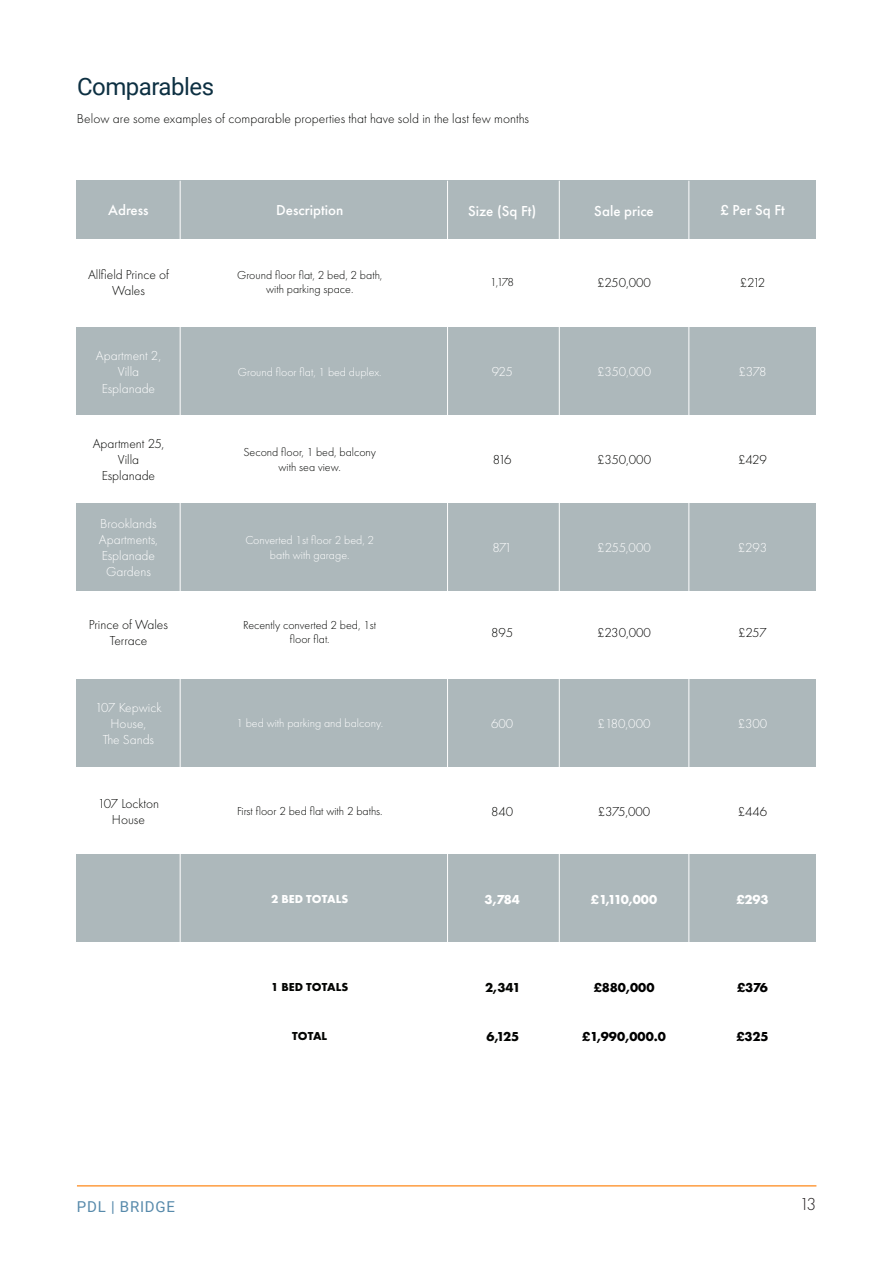
<style>
.page{position:relative;width:893px;height:1263px;background:#fff}
.page>*{position:absolute;margin:0;border:0;box-sizing:border-box;transform-origin:0 0}
.t1{font:24px "Roboto";letter-spacing:-.02em;color:#0d3042}
.t2{font:300 18px "Futura PT";color:#231f20}
.t3{font:500 15px "Futura PT";color:#fff}
.t4{font:15px "Roboto";letter-spacing:.05em;color:#578aab}
.t5{font:300 13.5px/16.2px "Futura PT";color:#040503;text-align:center}
.t6{font:300 13.5px/16.2px "Futura PT";color:#fff;text-align:center}
.t7{font:700 13.5px "Futura PT";color:#000001}
.t8{font:300 13.5px "Futura PT";color:#000001}
.t9{font:700 13.5px "Futura PT";color:#fff}
.t10{font:700 13.5px "Futura PT";letter-spacing:-.04em;color:#040503}
.t11{font:300 12px "Futura PT";color:#040503}
.t12{font:300 12px "Futura PT";color:#fff}
.t13{font:700 12px "Futura PT";color:#040503}
.t14{font:700 12px "Futura PT";letter-spacing:.01em;color:#fff}
</style>
<div class="page">
<div style="left:77px;top:180px;width:739px;height:59px;background:#adb8bb"></div>
<div style="left:77px;top:327px;width:739px;height:88px;background:#adb8bb"></div>
<div style="left:77px;top:679px;width:739px;height:88px;background:#adb8bb"></div>
<div style="left:77px;top:503px;width:739px;height:88px;background:#adb8bb"></div>
<div style="left:77px;top:854px;width:739px;height:88px;background:#adb8bb"></div>
<hr style="left:180px;top:181px;width:1px;height:912px;background:#fff">
<hr style="left:447px;top:181px;width:1px;height:912px;background:#fff">
<hr style="left:559px;top:181px;width:1px;height:912px;background:#fff">
<hr style="left:688px;top:181px;width:1px;height:912px;background:#fff">
<hr style="left:77px;top:1185px;width:739px;height:1px;background:#fe7c00">
<p class="t1" style="left:77px;top:69px;width:139px">Comparables</p>
<p class="t5" style="left:77px;top:111px;width:454px">Below are some examples of comparable properties that have sold in the last few months</p>
<p class="t3" style="left:108px;top:201px;width:42px">Adress</p>
<p class="t3" style="left:276px;top:201px;width:69px">Description</p>
<p class="t3" style="left:468px;top:202px;width:70px">Size (Sq Ft)</p>
<p class="t5" style="left:88px;top:266px;width:82px">Allfield Prince of<br>Wales</p>
<p class="t6" style="left:96px;top:348px;width:67px">Apartment 2,<br>Villa</p>
<p class="t6" style="left:102px;top:380px;width:55px">Esplanade</p>
<p class="t5" style="left:93px;top:435px;width:73px">Apartment 25,<br>Villa</p>
<p class="t5" style="left:102px;top:468px;width:55px">Esplanade</p>
<p class="t6" style="left:99px;top:515px;width:61px;text-align:left">Brooklands<br>Apartments,</p>
<p class="t6" style="left:102px;top:548px;width:55px">Esplanade<br>Gardens</p>
<p class="t5" style="left:89px;top:616px;width:81px">Prince of Wales<br>Terrace</p>
<p class="t6" style="left:95px;top:699px;width:68px">107 Kepwick<br>House,</p>
<p class="t6" style="left:103px;top:731px;width:53px">The Sands</p>
<p class="t5" style="left:98px;top:795px;width:63px">107 Lockton<br>House</p>
<p class="t11" style="left:237px;top:268px;width:147px">Ground floor flat, 2 bed, 2 bath,</p>
<p class="t11" style="left:266px;top:283px;width:89px">with parking space.</p>
<p class="t12" style="left:238px;top:365px;width:145px">Ground floor flat, 1 bed duplex.</p>
<p class="t11" style="left:243px;top:446px;width:134px">Second floor, 1 bed, balcony</p>
<p class="t11" style="left:279px;top:460px;width:64px">with sea view.</p>
<p class="t12" style="left:245px;top:533px;width:130px">Converted 1st floor 2 bed, 2</p>
<p class="t12" style="left:270px;top:548px;width:81px">bath with garage.</p>
<p class="t11" style="left:243px;top:618px;width:135px">Recently converted 2 bed, 1st</p>
<p class="t11" style="left:290px;top:632px;width:41px">floor flat.</p>
<p class="t12" style="left:236px;top:716px;width:148px">1 bed with parking and balcony.</p>
<p class="t11" style="left:237px;top:804px;width:147px">First floor 2 bed flat with 2 baths.</p>
<p class="t14" style="left:271px;top:891px;width:78px">2 BED TOTALS</p>
<p class="t13" style="left:271px;top:979px;width:78px">1 BED TOTALS</p>
<p class="t13" style="left:292px;top:1028px;width:36px">TOTAL</p>
<p class="t11" style="left:490px;top:275px;width:25px">1,178</p>
<p class="t6" style="left:492px;top:364px;width:23px">925</p>
<p class="t5" style="left:493px;top:452px;width:20px">816</p>
<p class="t6" style="left:492px;top:540px;width:21px">871</p>
<p class="t5" style="left:491px;top:624px;width:24px">895</p>
<p class="t6" style="left:491px;top:715px;width:24px">600</p>
<p class="t5" style="left:491px;top:803px;width:24px">840</p>
<p class="t9" style="left:485px;top:890px;width:37px">3,784</p>
<p class="t10" style="left:485px;top:978px;width:37px">2,341</p>
<p class="t10" style="left:487px;top:1027px;width:34px">6,125</p>
<p class="t3" style="left:594px;top:202px;width:61px">Sale price</p>
<p class="t3" style="left:720px;top:201px;width:66px">£ Per Sq Ft</p>
<p class="t5" style="left:597px;top:274px;width:55px">£250,000</p>
<p class="t5" style="left:740px;top:274px;width:27px">£212</p>
<p class="t6" style="left:597px;top:364px;width:56px">£350,000</p>
<p class="t6" style="left:739px;top:364px;width:29px">£378</p>
<p class="t5" style="left:597px;top:452px;width:56px">£350,000</p>
<p class="t5" style="left:738px;top:452px;width:30px">£429</p>
<p class="t6" style="left:597px;top:540px;width:55px">£255,000</p>
<p class="t6" style="left:738px;top:540px;width:31px">£293</p>
<p class="t8" style="left:597px;top:624px;width:55px">£230,000</p>
<p class="t8" style="left:738px;top:624px;width:30px">£257</p>
<p class="t6" style="left:598px;top:715px;width:54px">£180,000</p>
<p class="t6" style="left:738px;top:715px;width:31px">£300</p>
<p class="t8" style="left:598px;top:804px;width:54px">£375,000</p>
<p class="t8" style="left:738px;top:804px;width:31px">£446</p>
<p class="t9" style="left:591px;top:890px;width:68px">£1,110,000</p>
<p class="t9" style="left:736px;top:890px;width:34px">£293</p>
<p class="t7" style="left:594px;top:978px;width:62px">£880,000</p>
<p class="t7" style="left:582px;top:1027px;width:85px">£1,990,000.0</p>
<p class="t7" style="left:737px;top:978px;width:32px">£376</p>
<p class="t7" style="left:736px;top:1027px;width:34px">£325</p>
<p class="t4" style="left:77px;top:1196px;width:99px">PDL | BRIDGE</p>
<p class="t2" style="left:799px;top:1194px;width:19px">13</p>
</div>
